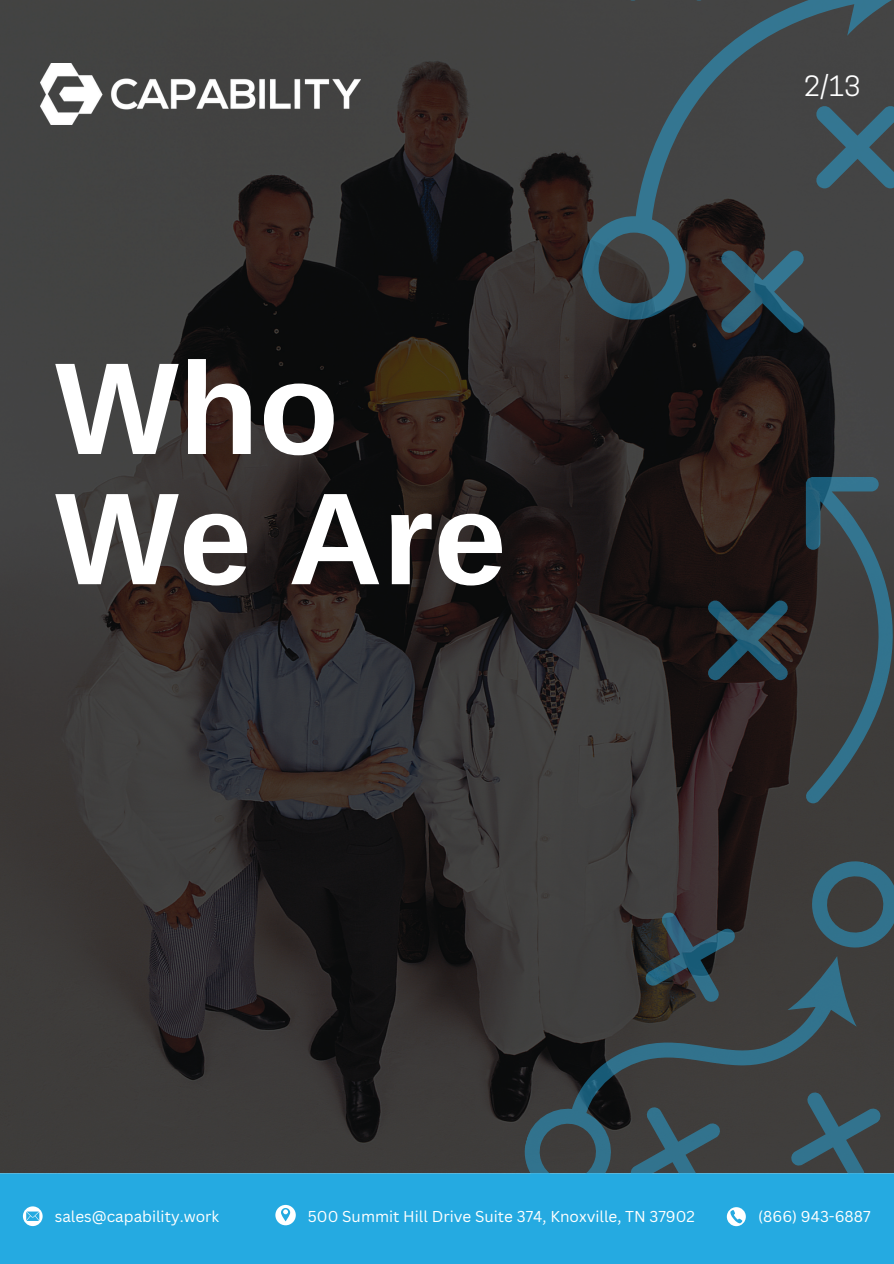
<style>
.page{position:relative;width:894px;height:1264px;background:#fff}
.page>*{position:absolute;margin:0;border:0;box-sizing:border-box;transform-origin:0 0}
.t1{font:700 130.95px/130.2px "Libra Sans";color:#fff}
.t2{font:26.25px "Cooper Hewitt";color:#fff}
.t3{font:15.3px "Canva Sans";color:#fff}
</style>
<div class="page">
<div style="left:0;top:0;width:893px;height:1263px;background:#25aae1"></div>
<img style="left:0;top:0;width:893px;height:1173px">
<svg style="left:873px;top:1089px;width:9px;height:85px"></svg>
<svg style="left:801px;top:851px;width:92px;height:106px;background:#395058"></svg>
<svg style="left:514px;top:889px;width:359px;height:338px;fill:#3e3e3c"></svg>
<img style="left:40px;top:64px;width:320px;height:61px">
<svg style="left:720px;top:320px;width:84px;height:13px"></svg>
<svg style="left:582px;top:0;width:311px;height:320px;background:#3d464a"></svg>
<svg style="left:707px;top:477px;width:186px;height:326px;background:#303436"></svg>
<svg style="left:23px;top:1206px;width:20px;height:19px"></svg>
<svg style="left:726px;top:1207px;width:19px;height:19px"></svg>
<svg style="left:275px;top:1204px;width:20px;height:21px"></svg>
<p class="t1" style="left:55px;top:343px;width:452px">Who<br>We Are</p>
<h2 class="t2" style="left:804px;top:76px;width:57px">2/13</h2>
<p class="t3" style="left:55px;top:1205px;width:166px">sales@capability.work</p>
<h1 class="t3" style="left:308px;top:1205px;width:388px">500 Summit Hill Drive Suite 374, Knoxville, TN 37902</h1>
<p class="t3" style="left:758px;top:1205px;width:114px">(866) 943-6887</p>
</div>
